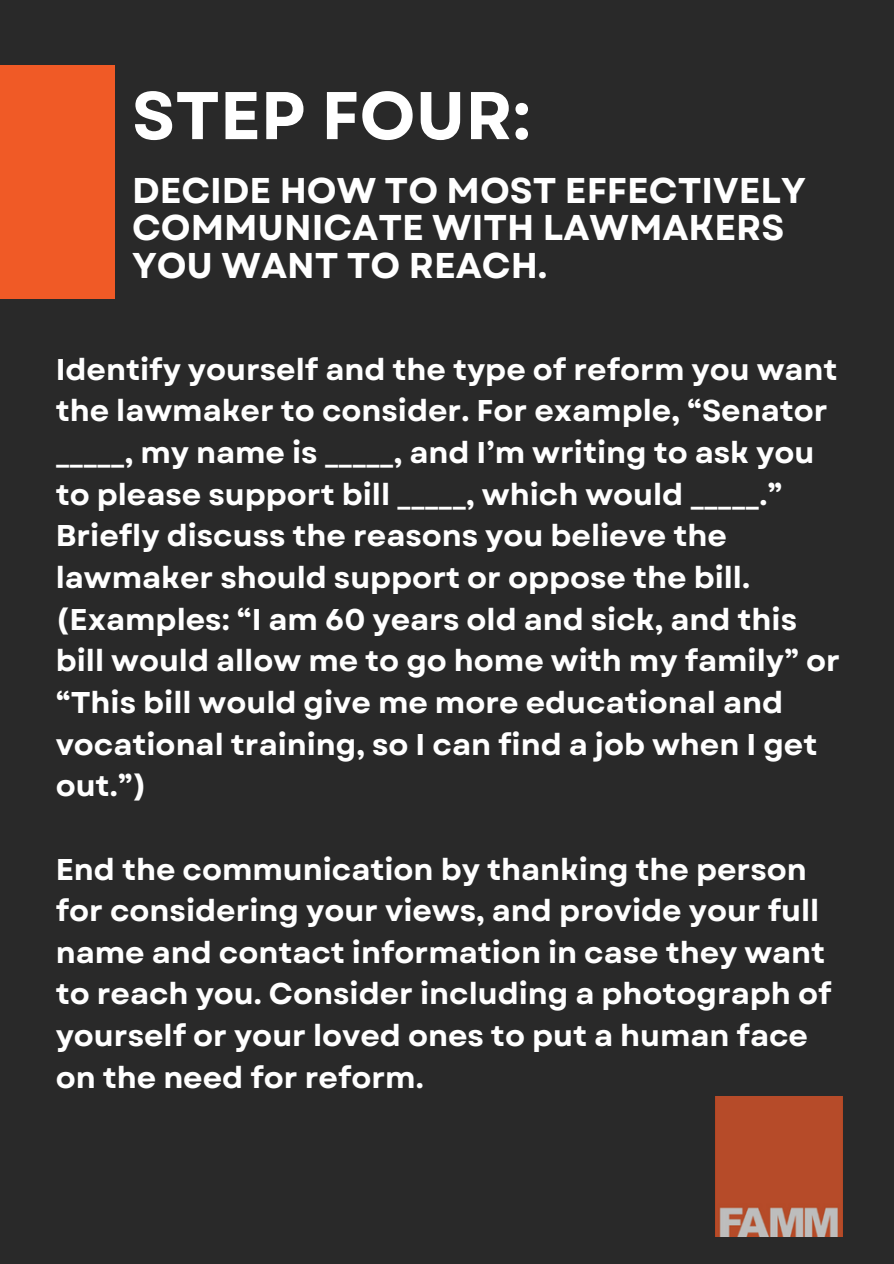
<style>
.page{position:relative;width:894px;height:1264px;background:#fff}
.page>*{position:absolute;margin:0;border:0;box-sizing:border-box;transform-origin:0 0}
.t1{font:700 67.2px "Garet";color:#fff}
.t2{font:700 35.85px/37.2px "Garet";color:#fff}
.t3{font:700 30px/41.5px "Garet";color:#fff}
</style>
<div class="page">
<div style="left:0;top:0;width:893px;height:1263px;background:#292929"></div>
<div style="left:0;top:65px;width:115px;height:234px;background:#f05a26"></div>
<img style="left:715px;top:1096px;width:127px;height:140px">
<h1 class="t1" style="left:132px;top:74px;width:400px">STEP FOUR:</h1>
<p class="t2" style="left:132px;top:173px;width:675px">DECIDE HOW TO MOST EFFECTIVELY<br>COMMUNICATE WITH LAWMAKERS<br>YOU WANT TO REACH.</p>
<p class="t3" style="left:56px;top:349px;width:785px">Identify yourself and the type of reform you want the lawmaker to consider. For example, “Senator _____, my name is _____, and I’m writing to ask you to please support bill _____, which would _____.” Briefly discuss the reasons you believe the lawmaker should support or oppose the bill. (Examples: “I am 60 years old and sick, and this bill would allow me to go home with my family” or “This bill would give me more educational and vocational training, so I can find a job when I get out.”)</p>
<p class="t3" style="left:56px;top:849px;width:777px">End the communication by thanking the person for considering your views, and provide your full name and contact information in case they want to reach you. Consider including a photograph of yourself or your loved ones to put a human face on the need for reform.</p>
</div>
